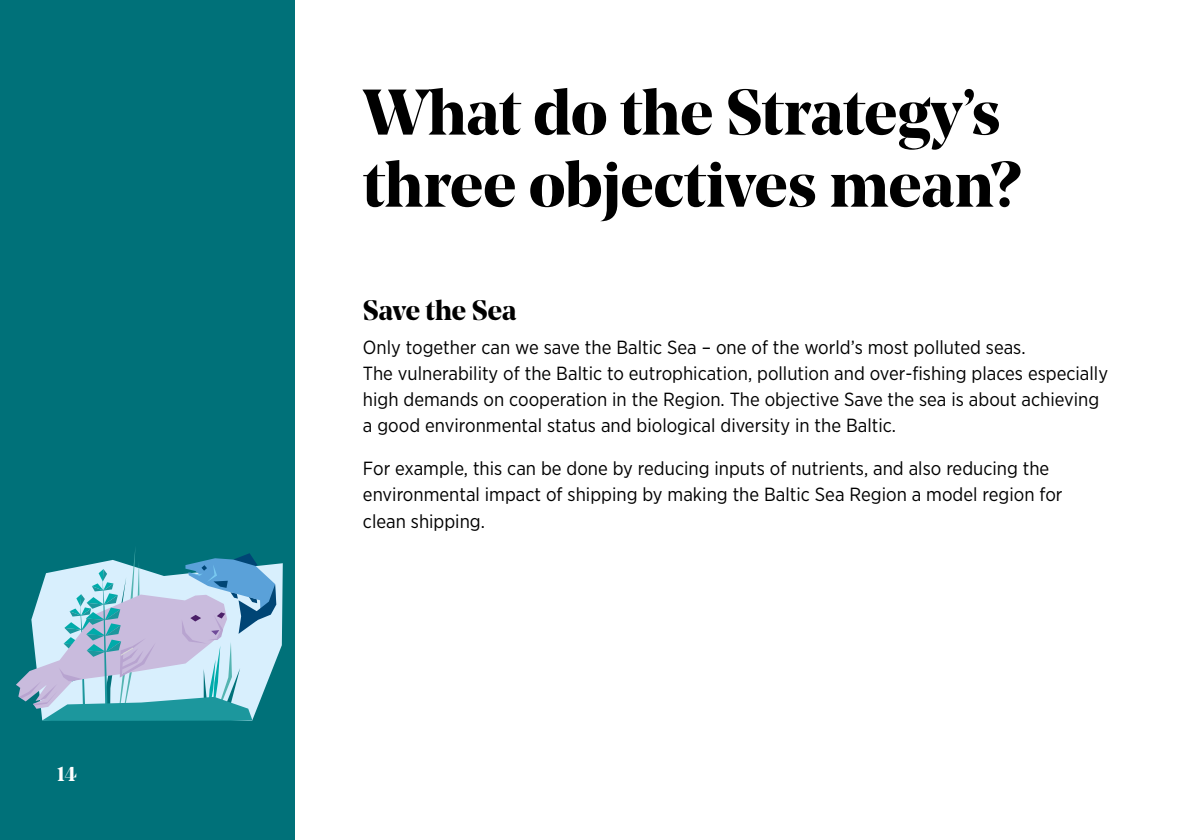
<style>
.page{position:relative;width:1191px;height:840px;background:#fff}
.page>*{position:absolute;margin:0;border:0;box-sizing:border-box;transform-origin:0 0}
.t1{font:700 64px/72px "Noe Display";color:#000}
.t2{font:700 28px "Noe Display";color:#000}
.t3{font:700 20px "Noe Display";color:#fff}
.Brödtext{font:19px/26px "Gotham Narrow";color:#000}
</style>
<div class="page">
<div style="left:0;top:0;width:295px;height:839px;background:#007179"></div>
<svg style="left:276px;top:563px;width:7px;height:97px"></svg>
<svg style="left:16px;top:549px;width:260px;height:171px"></svg>
<p class="t3" style="left:57px;top:760px;width:22px">14</p>
<h2 class="t1" style="left:363px;top:75px;width:659px">What do the Strategy’s three objectives mean?</h2>
<h3 class="t2" style="left:363px;top:292px;width:155px">Save the Sea</h3>
<p class="Brödtext" style="left:363px;top:334px;width:746px">Only together can we save the Baltic Sea – one of the world’s most polluted seas.<br>The vulnerability of the Baltic to eutrophication, pollution and over-fishing places especially high demands on cooperation in the Region. The objective Save the sea is about achieving a good environmental status and biological diversity in the Baltic.</p>
<p class="Brödtext" style="left:363px;top:455px;width:701px">For example, this can be done by reducing inputs of nutrients, and also reducing the environmental impact of shipping by making the Baltic Sea Region a model region for clean shipping.</p>
</div>
